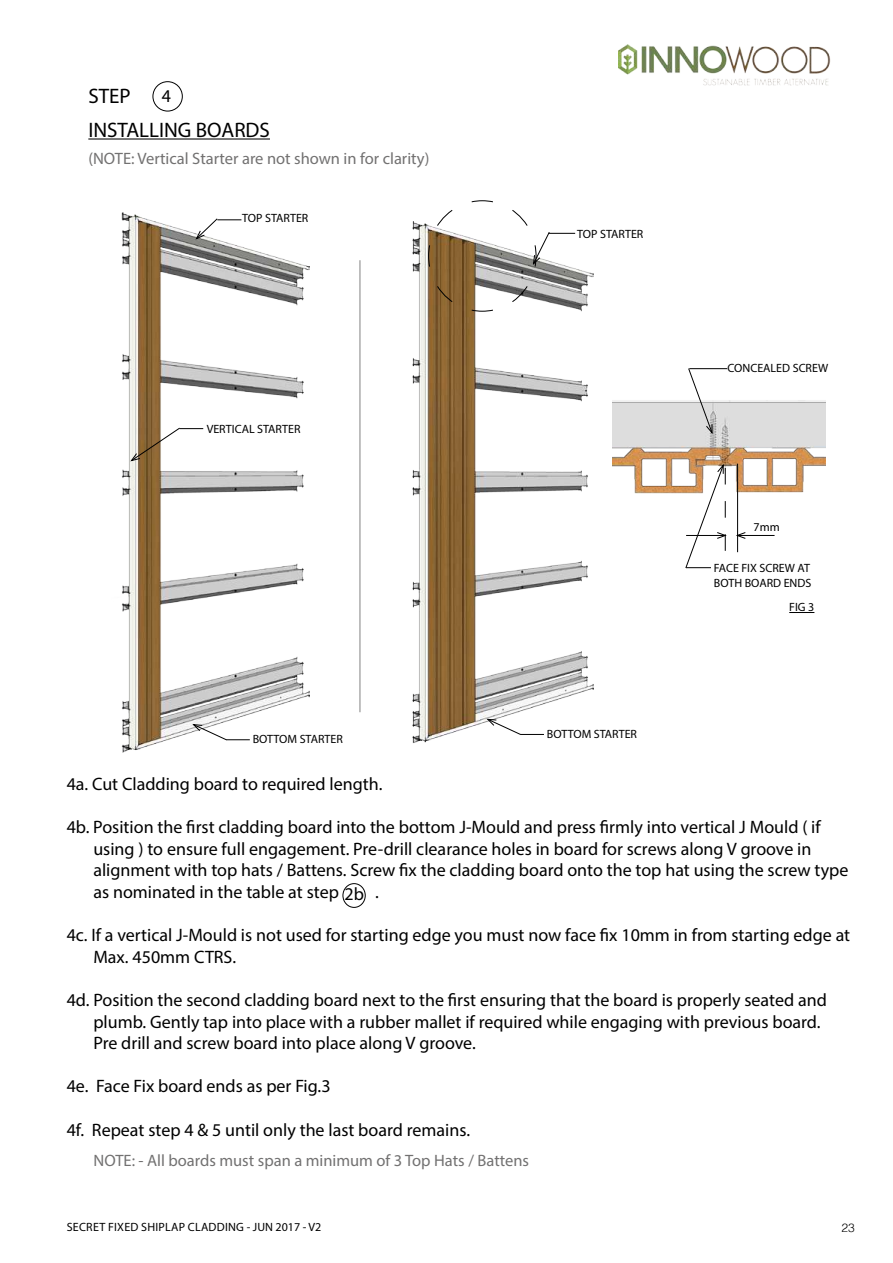
<style>
.page{position:relative;width:893px;height:1263px;background:#fff}
.page>*{position:absolute;margin:0;border:0;box-sizing:border-box;transform-origin:0 0}
.t1{font:21px "Myriad Pro";color:#000}
.t2{font:18px/21.6px "Myriad Pro";color:#000}
.t3{font:16.5px "Myriad Pro";color:#727171}
.t4{font:12px/14.4px "Myriad Pro";color:#000}
.t5{font:12px "Myriad Pro";letter-spacing:.02em;color:#000}
.t6{font:300 12px "Helvetica";color:#000}
</style>
<div class="page">
<img style="left:619px;top:44px;width:212px;height:42px">
<hr style="left:88px;top:138px;width:182px;height:2px;background:#000">
<div style="left:153px;top:81px;width:29px;height:30px;border:1px solid #000;border-radius:50%"></div>
<hr style="left:360px;top:260px;width:1px;height:452px;background:#000">
<img style="left:121px;top:213px;width:189px;height:540px">
<svg style="left:196px;top:218px;width:45px;height:21px"></svg>
<svg style="left:131px;top:428px;width:72px;height:33px"></svg>
<svg style="left:193px;top:724px;width:57px;height:16px"></svg>
<img style="left:412px;top:222px;width:182px;height:521px">
<svg style="left:487px;top:719px;width:57px;height:16px"></svg>
<img style="left:613px;top:400px;width:212px;height:94px">
<svg style="left:688px;top:368px;width:24px;height:66px"></svg>
<hr style="left:689px;top:368px;width:38px;height:1px;background:#000">
<hr style="left:737px;top:464px;width:1px;height:88px;background:#000">
<hr style="left:737px;top:535px;width:37px;height:1px;background:#000">
<svg style="left:736px;top:532px;width:10px;height:7px"></svg>
<svg style="left:685px;top:464px;width:41px;height:104px"></svg>
<svg style="left:789px;top:612px;width:25px;height:1px"></svg>
<svg style="left:428px;top:200px;width:147px;height:112px"></svg>
<div style="left:343px;top:883px;width:22px;height:24px;border:1px solid #000;border-radius:50%"></div>
<p class="t1" style="left:88px;top:83px;width:44px">STEP</p>
<p class="t2" style="left:162px;top:85px;width:11px">4</p>
<p class="t1" style="left:88px;top:117px;width:183px">INSTALLING BOARDS</p>
<p class="t3" style="left:88px;top:148px;width:342px">(NOTE: Vertical Starter are not shown in for clarity)</p>
<p class="t4" style="left:242px;top:211px;width:68px">TOP STARTER</p>
<p class="t4" style="left:207px;top:422px;width:95px">VERTICAL STARTER</p>
<p class="t4" style="left:253px;top:732px;width:92px">BOTTOM STARTER</p>
<p class="t4" style="left:577px;top:227px;width:68px">TOP STARTER</p>
<p class="t4" style="left:547px;top:727px;width:92px">BOTTOM STARTER</p>
<p class="t4" style="left:728px;top:361px;width:102px">CONCEALED SCREW</p>
<p class="t4" style="left:753px;top:519px;width:28px">7mm</p>
<p class="t4" style="left:714px;top:561px;width:99px">FACE FIX SCREW AT<br>BOTH BOARD ENDS</p>
<p class="t4" style="left:789px;top:600px;width:27px">FIG 3</p>
<p class="t2" style="left:67px;top:773px;width:317px">4a. Cut Cladding board to required length.</p>
<p class="t2" style="left:93px;top:816px;width:756px;text-indent:-27px">4b. Position the first cladding board into the bottom J-Mould and press firmly into vertical J Mould ( if using ) to ensure full engagement. Pre-drill clearance holes in board for screws along V groove in alignment with top hats / Battens. Screw fix the cladding board onto the top hat using the screw type as nominated in the table at step 2b .</p>
<p class="t2" style="left:93px;top:924px;width:758px;text-indent:-27px">4c. If a vertical J-Mould is not used for starting edge you must now face fix 10mm in from starting edge at<br>Max. 450mm CTRS.</p>
<p class="t2" style="left:93px;top:989px;width:735px;text-indent:-27px">4d. Position the second cladding board next to the first ensuring that the board is properly seated and plumb. Gently tap into place with a rubber mallet if required while engaging with previous board.<br>Pre drill and screw board into place along V groove.</p>
<p class="t2" style="left:67px;top:1075px;width:265px">4e. Face Fix board ends as per Fig.3</p>
<p class="t2" style="left:67px;top:1118px;width:405px">4f. Repeat step 4 &amp; 5 until only the last board remains.</p>
<p class="t3" style="left:94px;top:1150px;width:437px">NOTE: - All boards must span a minimum of 3 Top Hats / Battens</p>
<p class="t5" style="left:67px;top:1219px;width:256px">SECRET FIXED SHIPLAP CLADDING - JUN 2017 - V2</p>
<p class="t6" style="left:841px;top:1217px;width:15px">23</p>
</div>
